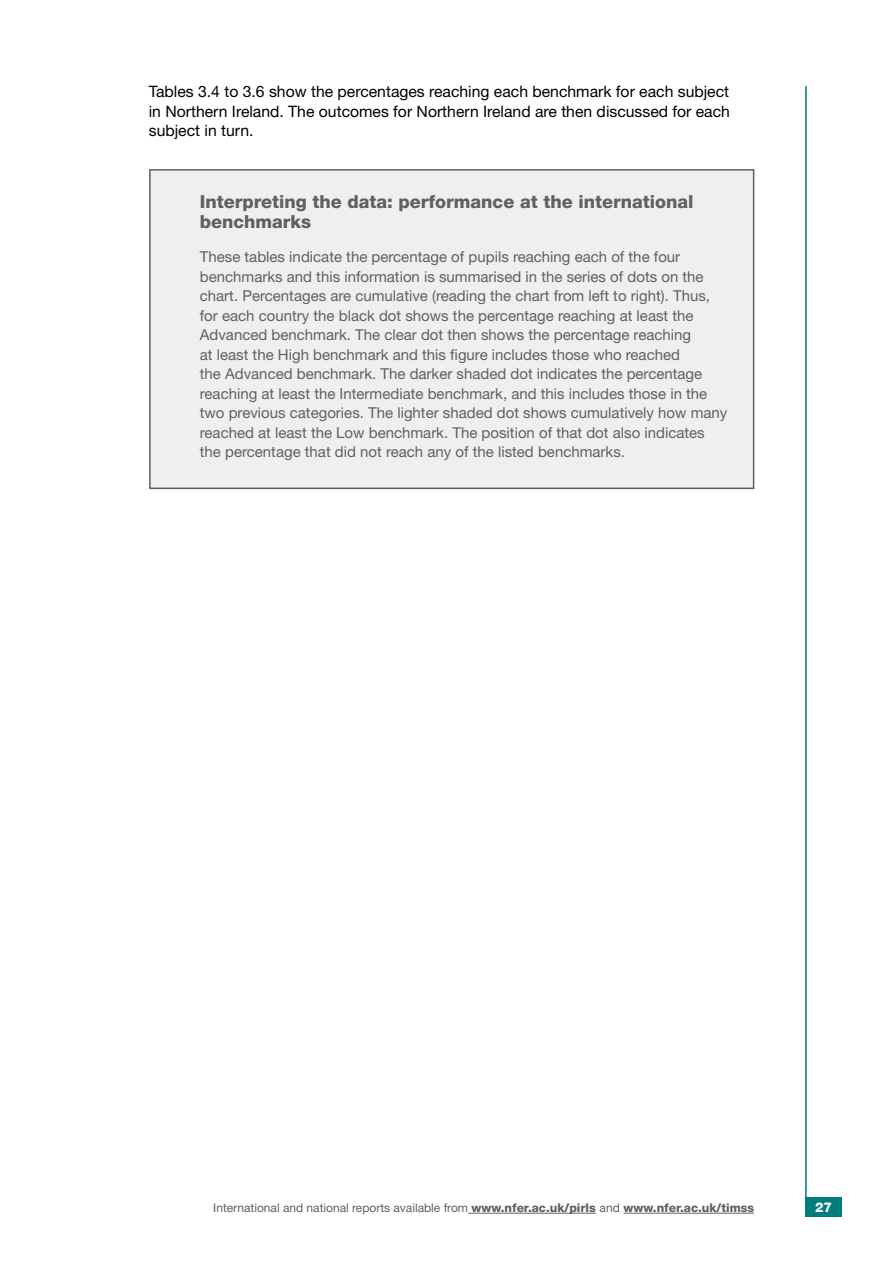
<style>
.page{position:relative;width:893px;height:1263px;background:#fff}
.page>*{position:absolute;margin:0;border:0;box-sizing:border-box;transform-origin:0 0}
.Box_heading{font:800 18px/19.5px "Helvetica Neue";color:#5f6062}
.Body_text{font:15.75px/19.5px "Helvetica Neue";color:#000;text-align:justify}
.Box_body_text{font:15px/19.5px "Helvetica Neue";color:#5f6062}
.t1{font:800 13.5px "Helvetica Neue";color:#fff}
.t2{font:12px "Helvetica Neue";color:#5f6062}
.s1{font-weight:800}
</style>
<div class="page">
<hr style="left:468px;top:1213px;width:128px;height:1px;background:#5f6062">
<hr style="left:624px;top:1213px;width:130px;height:1px;background:#5f6062">
<div style="left:805px;top:1197px;width:37px;height:19px;background:#007d7c"></div>
<hr style="left:805px;top:86px;width:2px;height:1130px;background:#007d7c">
<div style="left:149px;top:169px;width:605px;height:320px;background:#efefef;border:2px solid #5f6062"></div>
<p class="Body_text" style="left:149px;top:82px;width:583px">Tables 3.4 to 3.6 show the percentages reaching each benchmark for each subject in Northern Ireland. The outcomes for Northern Ireland are then discussed for each subject in turn.</p>
<p class="Box_heading" style="left:200px;top:192px;width:495px">Interpreting the data: performance at the international benchmarks</p>
<p class="Box_body_text" style="left:200px;top:247px;width:529px">These tables indicate the percentage of pupils reaching each of the four benchmarks and this information is summarised in the series of dots on the chart. Percentages are cumulative (reading the chart from left to right). Thus, for each country the black dot shows the percentage reaching at least the Advanced benchmark. The clear dot then shows the percentage reaching<br>at least the High benchmark and this figure includes those who reached<br>the Advanced benchmark. The darker shaded dot indicates the percentage reaching at least the Intermediate benchmark, and this includes those in the two previous categories. The lighter shaded dot shows cumulatively how many reached at least the Low benchmark. The position of that dot also indicates the percentage that did not reach any of the listed benchmarks.</p>
<p class="t2" style="left:213px;top:1200px;width:542px">International and national reports available from <span class="s1">www.nfer.ac.uk/pirls</span> and <span class="s1">www.nfer.ac.uk/timss</span></p>
<p class="t1" style="left:815px;top:1199px;width:19px">27</p>
</div>
